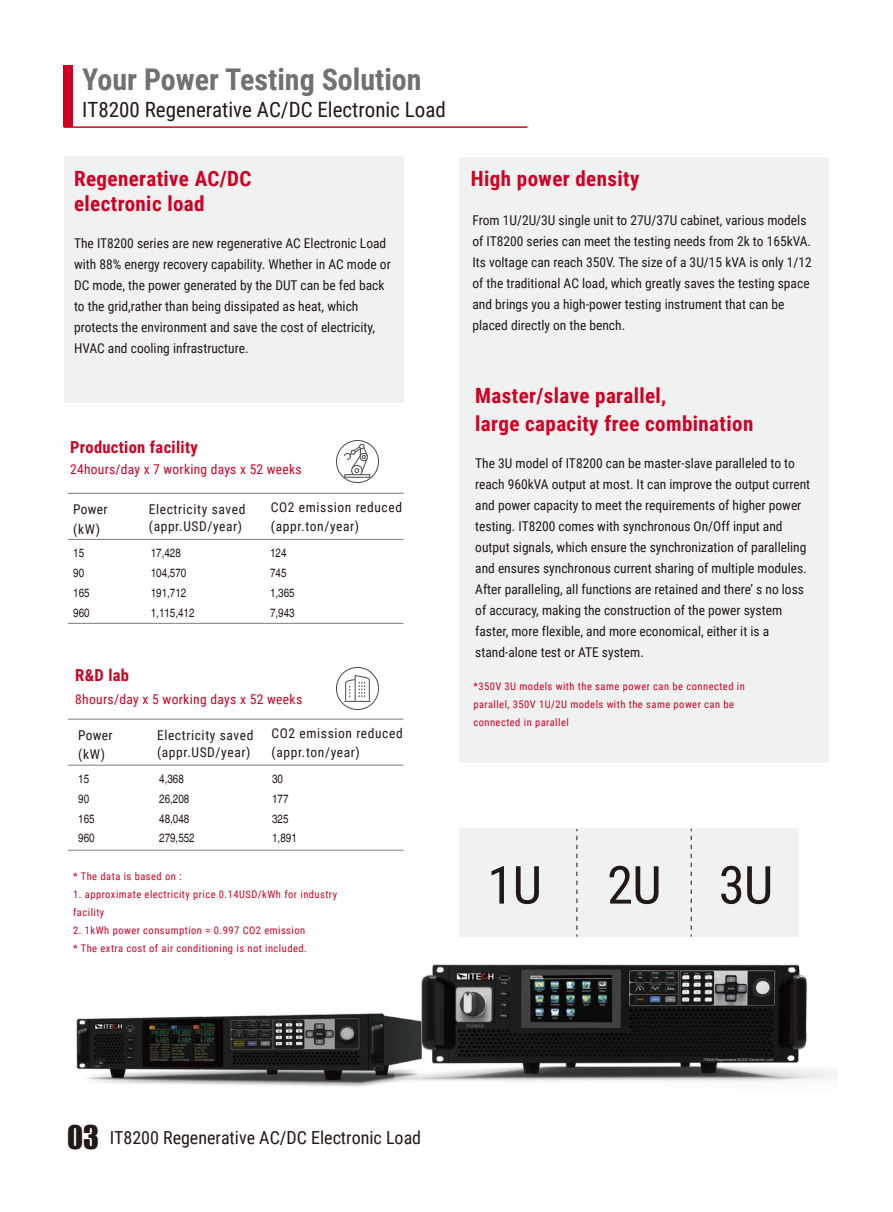
<style>
.page{position:relative;width:893px;height:1212px;background:#fff}
.page>*{position:absolute;margin:0;border:0;box-sizing:border-box;transform-origin:0 0}
.t1{font:52.5px "Roboto Condensed";color:#221815}
.t2{font:700 30px "Roboto Condensed";color:#727171}
.t3{font:700 21px/25.2px "Roboto Condensed";letter-spacing:.02em;color:#cf0022}
.t4{font:21px "Roboto Condensed";color:#221815}
.t5{font:18px "Roboto Condensed";color:#221815}
.t6{font:700 16.5px "Roboto Condensed";letter-spacing:.02em;color:#cf0022}
.t7{font:13.5px/21px "Roboto Condensed";color:#221815}
.t8{font:13.5px/16.5px "Roboto Condensed";letter-spacing:.045em;color:#221815}
.t9{font:13.5px "Roboto Condensed";letter-spacing:.02em;color:#cf0022}
.t10{font:condensed 12px/20px "Helvetica";color:#221815}
.t11{font:10.5px/18px "Roboto Condensed";letter-spacing:.045em;color:#cf0022}
.s1{font-family:"Impact";font-size:30px}
</style>
<div class="page">
<div style="left:65px;top:156px;width:338px;height:246px;background:#f0f1f1"></div>
<hr style="left:68px;top:719px;width:335px;height:1px;background:#7d7d7d">
<hr style="left:68px;top:765px;width:335px;height:1px;background:#7d7d7d">
<hr style="left:68px;top:850px;width:335px;height:1px;background:#7d7d7d">
<hr style="left:68px;top:623px;width:335px;height:1px;background:#7d7d7d">
<div style="left:460px;top:158px;width:368px;height:604px;background:#f0f1f1"></div>
<div style="left:336px;top:667px;width:43px;height:43px;border:1px solid #4c4948;border-radius:50%"></div>
<svg style="left:344px;top:675px;width:27px;height:27px"></svg>
<img style="left:76px;top:1013px;width:317px;height:74px">
<img style="left:393px;top:895px;width:445px;height:187px">
<hr style="left:68px;top:493px;width:335px;height:1px;background:#7d7d7d">
<hr style="left:68px;top:539px;width:335px;height:1px;background:#7d7d7d">
<svg style="left:344px;top:443px;width:24px;height:32px"></svg>
<div style="left:336px;top:440px;width:43px;height:43px;border:1px solid #4c4948;border-radius:50%"></div>
<hr style="left:64px;top:126px;width:463px;height:2px;background:#cf0022">
<div style="left:64px;top:65px;width:9px;height:62px;background:#cf0022"></div>
<div style="left:460px;top:829px;width:338px;height:108px;background:#f0f1f1"></div>
<svg style="left:576px;top:829px;width:1px;height:108px"></svg>
<svg style="left:691px;top:829px;width:1px;height:108px"></svg>
<h2 class="t2" style="left:82px;top:58px;width:341px">Your Power Testing Solution</h2>
<h3 class="t4" style="left:82px;top:95px;width:365px">IT8200 Regenerative AC/DC Electronic Load</h3>
<h3 class="t3" style="left:74px;top:165px;width:179px">Regenerative AC/DC electronic load</h3>
<p class="t7" style="left:74px;top:232px;width:318px">The IT8200 series are new regenerative AC Electronic Load with 88% energy recovery capability. Whether in AC mode or DC mode, the power generated by the DUT can be fed back to the grid,rather than being dissipated as heat, which protects the environment and save the cost of electricity, HVAC and cooling infrastructure.</p>
<p class="t6" style="left:70px;top:435px;width:129px">Production facility</p>
<p class="t9" style="left:70px;top:460px;width:233px">24hours/day x 7 working days x 52 weeks</p>
<p class="t7" style="left:73px;top:499px;width:36px;line-height:19.5px">Power (kW)</p>
<p class="t8" style="left:149px;top:501px;width:98px">Electricity saved (appr.USD/year)</p>
<p class="t8" style="left:271px;top:497px;width:133px;line-height:19.5px">CO2 emission reduced (appr.ton/year)</p>
<p class="t10" style="left:73px;top:543px;width:18px">15<br>90<br>165<br>960</p>
<p class="t10" style="left:151px;top:543px;width:45px">17,428<br>104,570<br>191,712<br>1,115,412</p>
<p class="t10" style="left:270px;top:543px;width:26px">124<br>745<br>1,365<br>7,943</p>
<p class="t6" style="left:75px;top:664px;width:55px">R&amp;D lab</p>
<p class="t9" style="left:75px;top:689px;width:228px">8hours/day x 5 working days x 52 weeks</p>
<p class="t7" style="left:78px;top:725px;width:36px;line-height:19.5px">Power (kW)</p>
<p class="t10" style="left:78px;top:768px;width:18px">15<br>90<br>165<br>960</p>
<p class="t10" style="left:159px;top:768px;width:37px">4,368<br>26,208<br>48,048<br>279,552</p>
<p class="t10" style="left:272px;top:768px;width:26px">30<br>177<br>325<br>1,891</p>
<p class="t8" style="left:157px;top:727px;width:98px">Electricity saved (appr.USD/year)</p>
<p class="t8" style="left:272px;top:723px;width:133px;line-height:19.5px">CO2 emission reduced (appr.ton/year)</p>
<p class="t11" style="left:73px;top:867px;width:110px">* The data is based on :</p>
<p class="t11" style="left:73px;top:885px;width:265px">1. approximate electricity price 0.14USD/kWh for industry facility</p>
<p class="t11" style="left:73px;top:921px;width:235px">2. 1kWh power consumption ≈ 0.997 CO2 emission * The extra cost of air conditioning is not included.</p>
<h3 class="t3" style="left:471px;top:165px;width:170px">High power density</h3>
<p class="t7" style="left:472px;top:209px;width:341px">From 1U/2U/3U single unit to 27U/37U cabinet, various models of IT8200 series can meet the testing needs from 2k to 165kVA.<br>Its voltage can reach 350V. The size of a 3U/15 kVA is only 1/12 of the traditional AC load, which greatly saves the testing space and brings you a high-power testing instrument that can be placed directly on the bench.</p>
<h3 class="t3" style="left:475px;top:381px;width:280px;line-height:28.2px">Master/slave parallel,<br>large capacity free combination</h3>
<p class="t7" style="left:475px;top:452px;width:337px">The 3U model of IT8200 can be master-slave paralleled to to reach 960kVA output at most. It can improve the output current and power capacity to meet the requirements of higher power testing. IT8200 comes with synchronous On/Off input and output signals, which ensure the synchronization of paralleling and ensures synchronous current sharing of multiple modules.<br>After paralleling, all functions are retained and there’ s no loss of accuracy, making the construction of the power system faster, more flexible, and more economical, either it is a stand-alone test or ATE system.</p>
<p class="t11" style="left:473px;top:676px;width:273px">*350V 3U models with the same power can be connected in parallel, 350V 1U/2U models with the same power can be connected in parallel</p>
<h1 class="t1" style="left:487px;top:848px;width:287px">1U 2U 3U</h1>
<h3 class="t5" style="left:67px;top:1124px;width:355px"><span class="s1">03</span> IT8200 Regenerative AC/DC Electronic Load</h3>
</div>
